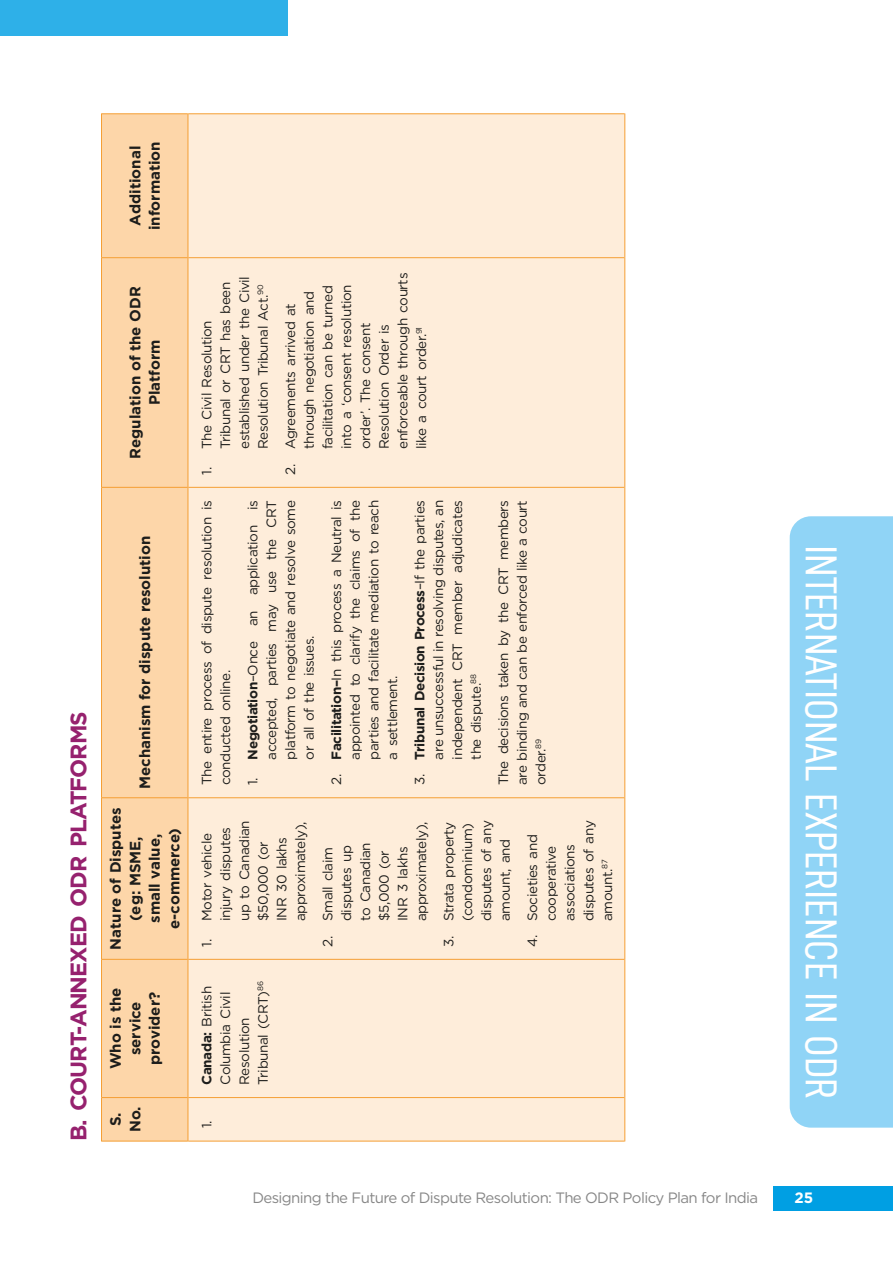
<style>
.page{position:relative;width:893px;height:1263px;background:#fff}
.page>*{position:absolute;margin:0;border:0;box-sizing:border-box;transform-origin:0 0}
.t1{font:45px "D DIN Condensed";color:#fff}
.t2{font:700 22.5px "Gotham";letter-spacing:-.04em;color:#96216e}
.Table_head{font:700 15px/19.5px "Gotham";color:#1d1d1b;text-align:center}
.t3{font:15px "Gotham";letter-spacing:-.04em;color:#878787}
.t4{font:700 15px "Gotham";color:#fff}
.table_text{font:13.5px/18.8px "Gotham";letter-spacing:-.03em;color:#1d1d1b}
.s1{font-weight:700}
</style>
<div class="page">
<div style="left:774px;top:1186px;width:119px;height:24px;background:#009fe3"></div>
<div style="left:0;top:0;width:288px;height:36px;background:#2eb0e8"></div>
<div style="left:790px;top:516px;width:103px;height:612px;background:#90d4f6"></div>
<div style="left:102px;top:114px;width:86px;height:1027px;background:#fdd6a9"></div>
<div style="left:189px;top:114px;width:435px;height:1027px;background:#feedda"></div>
<hr style="left:102px;top:1097px;width:86px;height:1px;background:#f59f34">
<hr style="left:102px;top:959px;width:86px;height:1px;background:#f59f34">
<hr style="left:102px;top:797px;width:86px;height:1px;background:#f59f34">
<hr style="left:102px;top:487px;width:86px;height:1px;background:#f59f34">
<hr style="left:102px;top:257px;width:86px;height:1px;background:#f59f34">
<hr style="left:188px;top:1097px;width:436px;height:1px;background:#f59f34">
<hr style="left:188px;top:959px;width:436px;height:1px;background:#f59f34">
<hr style="left:188px;top:797px;width:436px;height:1px;background:#f59f34">
<hr style="left:188px;top:487px;width:436px;height:1px;background:#f59f34">
<hr style="left:188px;top:257px;width:436px;height:1px;background:#f59f34">
<hr style="left:624px;top:1097px;width:1px;height:44px;background:#f59f34">
<hr style="left:624px;top:959px;width:1px;height:138px;background:#f59f34">
<hr style="left:624px;top:798px;width:1px;height:161px;background:#f59f34">
<hr style="left:624px;top:487px;width:1px;height:311px;background:#f59f34">
<hr style="left:624px;top:258px;width:1px;height:229px;background:#f59f34">
<hr style="left:624px;top:113px;width:1px;height:145px;background:#f59f34">
<hr style="left:188px;top:1141px;width:436px;height:1px;background:#f59f34">
<hr style="left:188px;top:113px;width:436px;height:1px;background:#f59f34">
<hr style="left:101px;top:1097px;width:1px;height:44px;background:#f59f34">
<hr style="left:102px;top:1141px;width:86px;height:1px;background:#f59f34">
<hr style="left:101px;top:959px;width:1px;height:138px;background:#f59f34">
<hr style="left:101px;top:798px;width:1px;height:161px;background:#f59f34">
<hr style="left:101px;top:487px;width:1px;height:311px;background:#f59f34">
<hr style="left:101px;top:258px;width:1px;height:229px;background:#f59f34">
<hr style="left:101px;top:113px;width:1px;height:145px;background:#f59f34">
<hr style="left:102px;top:113px;width:86px;height:1px;background:#f59f34">
<hr style="left:188px;top:1097px;width:1px;height:44px;background:#f59f34">
<hr style="left:188px;top:959px;width:1px;height:138px;background:#f59f34">
<hr style="left:188px;top:798px;width:1px;height:161px;background:#f59f34">
<hr style="left:188px;top:487px;width:1px;height:311px;background:#f59f34">
<hr style="left:188px;top:258px;width:1px;height:229px;background:#f59f34">
<hr style="left:188px;top:113px;width:1px;height:145px;background:#f59f34">
<h1 class="t2" style="left:66px;top:1141px;width:432px;rotate:-90deg">B. COURT-ANNEXED ODR PLATFORMS</h1>
<p class="Table_head" style="left:125px;top:230px;width:90px;rotate:-90deg">Additional information</p>
<p class="Table_head" style="left:125px;top:458px;width:174px;rotate:-90deg">Regulation of the ODR<br>Platform</p>
<p class="Table_head" style="left:135px;top:789px;width:255px;rotate:-90deg">Mechanism for dispute resolution</p>
<p class="Table_head" style="left:106px;top:950px;width:144px;rotate:-90deg">Nature of Disputes (eg: MSME,<br>small value, e-commerce)</p>
<p class="Table_head" style="left:106px;top:1069px;width:83px;rotate:-90deg">Who is the service provider?</p>
<p class="Table_head" style="left:106px;top:1132px;width:27px;rotate:-90deg">S.<br>No.</p>
<p class="table_text" style="left:197px;top:449px;width:174px;text-indent:-26px;rotate:-90deg">1. The Civil Resolution<br>Tribunal or CRT has been established under the Civil<br>Resolution Tribunal Act.<sup>90</sup></p>
<p class="table_text" style="left:281px;top:449px;width:178px;text-indent:-26px;rotate:-90deg">2. Agreements arrived at through negotiation and facilitation can be turned into a ‘consent resolution order’. The consent<br>Resolution Order is enforceable through courts like a court order.<sup>91</sup></p>
<p class="table_text" style="left:197px;top:785px;width:286px;rotate:-90deg">The entire process of dispute resolution is conducted online.</p>
<p class="table_text" style="left:243px;top:759px;width:261px;text-align:justify;text-indent:-26px;rotate:-90deg">1. <span class="s1">Negotiation</span>–Once an application is accepted, parties may use the CRT platform to negotiate and resolve some or all of the issues.</p>
<p class="table_text" style="left:327px;top:759px;width:261px;text-align:justify;text-indent:-26px;rotate:-90deg">2. <span class="s1">Facilitation–</span>In this process a Neutral is appointed to clarify the claims of the parties and facilitate mediation to reach a settlement.</p>
<p class="table_text" style="left:410px;top:759px;width:261px;text-align:justify;text-indent:-26px;rotate:-90deg">3. <span class="s1">Tribunal Decision Process</span>–If the parties are unsuccessful in resolving disputes, an independent CRT member adjudicates the dispute.<sup>88</sup></p>
<p class="table_text" style="left:494px;top:785px;width:286px;text-align:justify;rotate:-90deg">The decisions taken by the CRT members are binding and can be enforced like a court order.<sup>89</sup></p>
<p class="table_text" style="left:197px;top:921px;width:102px;text-indent:-26px;rotate:-90deg">1. Motor vehicle injury disputes up to Canadian $50,000 (or<br>INR 30 lakhs approximately),</p>
<p class="table_text" style="left:318px;top:921px;width:101px;text-indent:-26px;rotate:-90deg">2. Small claim disputes up<br>to Canadian $5,000 (or<br>INR 3 lakhs approximately),</p>
<p class="table_text" style="left:439px;top:921px;width:102px;text-indent:-26px;rotate:-90deg">3. Strata property (condominium) disputes of any amount, and</p>
<p class="table_text" style="left:523px;top:921px;width:102px;text-indent:-26px;rotate:-90deg">4. Societies and cooperative associations disputes of any amount.<sup>87</sup></p>
<p class="table_text" style="left:197px;top:1085px;width:105px;rotate:-90deg"><span class="s1">Canada:</span> British<br>Columbia Civil<br>Resolution<br>Tribunal (CRT)<sup>86</sup></p>
<p class="table_text" style="left:197px;top:1128px;width:9px;rotate:-90deg">1.</p>
<h1 class="t1" style="left:846px;top:545px;width:556px;rotate:90deg">INTERNATIONAL EXPERIENCE IN ODR</h1>
<p class="t3" style="left:252px;top:1188px;width:507px">Designing the Future of Dispute Resolution: The ODR Policy Plan for India</p>
<p class="t4" style="left:794px;top:1189px;width:20px">25</p>
</div>
